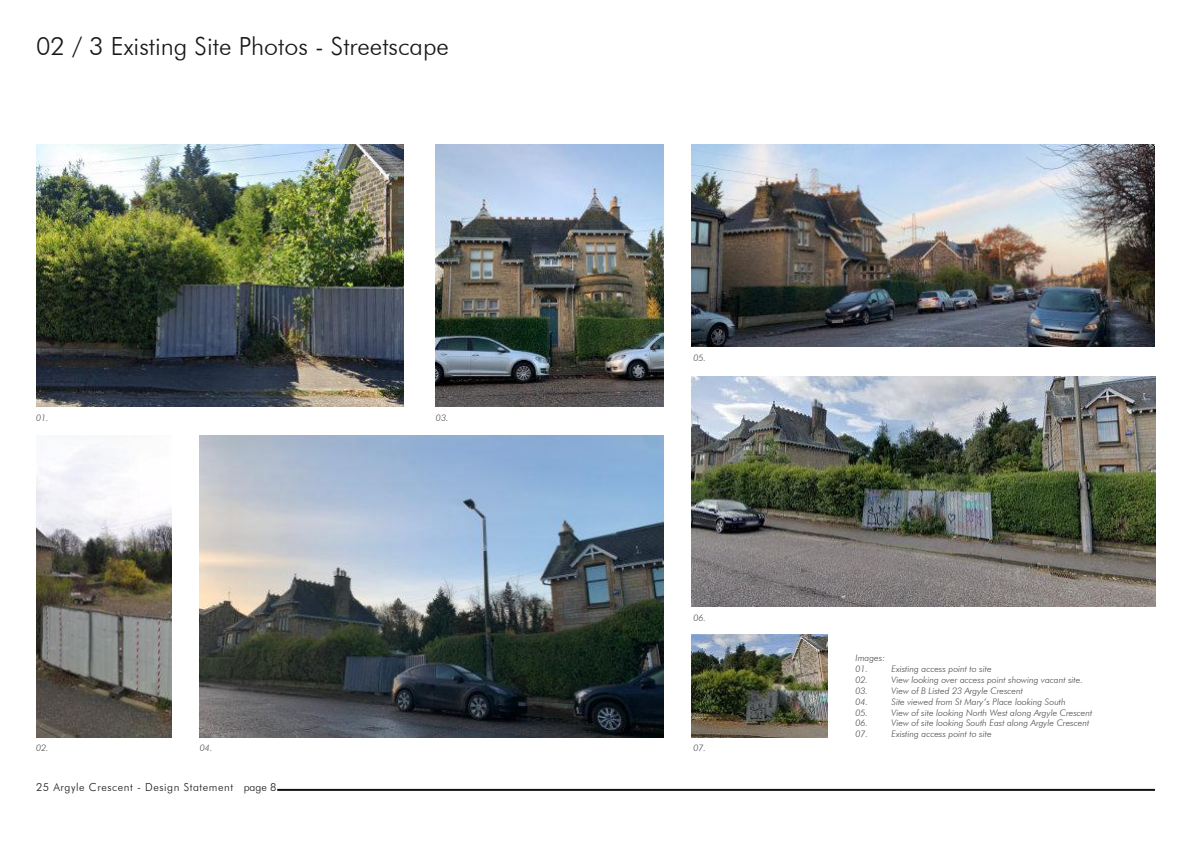
<style>
.page{position:relative;width:1191px;height:842px;background:#fff}
.page>*{position:absolute;margin:0;border:0;box-sizing:border-box;transform-origin:0 0}
.t1{font:300 25px "Futura BT";color:#1a171b}
.t2{font:300 11px "Futura BT";letter-spacing:.05em;color:#1a171b}
.t3{font:italic 300 9px/10.8px "Futura BT";color:#484649}
</style>
<div class="page">
<img style="left:436px;top:145px;width:227px;height:262px">
<img style="left:36px;top:449px;width:135px;height:288px">
<img style="left:691px;top:635px;width:136px;height:102px">
<hr style="left:277px;top:789px;width:878px;height:2px;background:#101210">
<img style="left:200px;top:435px;width:463px;height:302px">
<img style="left:691px;top:145px;width:464px;height:201px">
<img style="left:36px;top:145px;width:368px;height:262px">
<img style="left:691px;top:376px;width:464px;height:230px">
<h1 class="t1" style="left:36px;top:36px;width:414px">02 / 3 Existing Site Photos - Streetscape</h1>
<h1 class="t1" style="left:50px;top:36px;width:104px">1 1 Title</h1>
<p class="t3" style="left:36px;top:413px;width:14px">01.</p>
<p class="t3" style="left:436px;top:413px;width:14px">03.</p>
<p class="t3" style="left:693px;top:353px;width:14px">05.</p>
<p class="t3" style="left:693px;top:613px;width:14px">06.</p>
<p class="t3" style="left:200px;top:743px;width:14px">04.</p>
<p class="t3" style="left:36px;top:743px;width:14px">02.</p>
<p class="t3" style="left:693px;top:744px;width:14px">07.</p>
<p class="t2" style="left:36px;top:783px;width:208px">St Joseph’s Convent - Feasibility page 8</p>
<p class="t2" style="left:36px;top:783px;width:242px">25 Argyle Crescent - Design Statement page 8</p>
<p class="t3" style="left:855px;top:654px;width:31px">Images:<br>01.</p>
<p class="t3" style="left:891px;top:664px;width:102px">Existing access point to site</p>
<p class="t3" style="left:855px;top:675px;width:14px">02.</p>
<p class="t3" style="left:891px;top:675px;width:193px">View looking over access point showing vacant site.</p>
<p class="t3" style="left:855px;top:686px;width:14px">03.</p>
<p class="t3" style="left:891px;top:686px;width:133px">View of B Listed 23 Argyle Crescent</p>
<p class="t3" style="left:855px;top:697px;width:14px">04.</p>
<p class="t3" style="left:891px;top:697px;width:176px">Site viewed from St Mary’s Place looking South</p>
<p class="t3" style="left:855px;top:708px;width:14px">05.</p>
<p class="t3" style="left:891px;top:708px;width:202px">View of site looking North West along Argyle Crescent</p>
<p class="t3" style="left:855px;top:718px;width:14px">06.</p>
<p class="t3" style="left:891px;top:718px;width:199px">View of site looking South East along Argyle Crescent</p>
<p class="t3" style="left:855px;top:729px;width:14px">07.</p>
<p class="t3" style="left:891px;top:729px;width:102px">Existing access point to site</p>
<p class="t3" style="left:855px;top:718px;width:11px">XX<br>XX</p>
</div>
